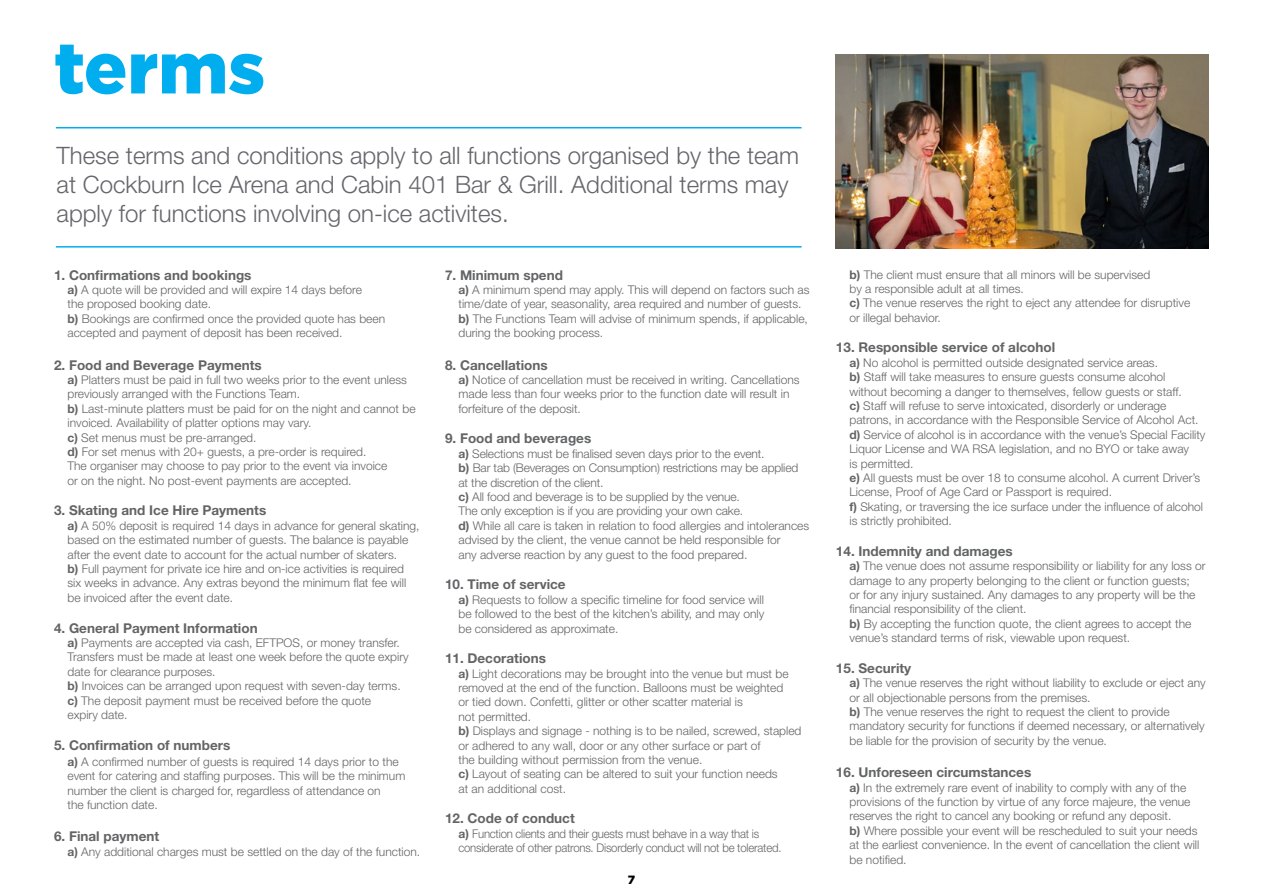
<style>
.page{position:relative;width:1263px;height:893px;background:#fff}
.page>*{position:absolute;margin:0;border:0;box-sizing:border-box;transform-origin:0 0}
.t1{font:900 72px "Gotham";color:#00aeef}
.t2{font:300 24px/28.8px "Helvetica Neue LT Std";color:#65656b}
.t3{font:700 13.5px "Helvetica Neue LT Std";color:#636466}
.t4{font:300 12px/14.4px "Helvetica Neue LT Std";color:#636466}
.t5{font:300 12px/14.4px "Helvetica Neue LT Std";letter-spacing:-.02em;color:#636466;scale:.95 1}
.t6{font:900 12px "Gotham";color:#000}
.s1{font-weight:700}
</style>
<div class="page">
<hr style="left:56px;top:246px;width:745px;height:2px;background:#00aeef">
<hr style="left:56px;top:127px;width:745px;height:1px;background:#00aeef">
<img style="left:836px;top:54px;width:373px;height:195px">
<h1 class="t1" style="left:54px;top:18px;width:213px">terms</h1>
<h2 class="t2" style="left:57px;top:141px;width:744px">These terms and conditions apply to all functions organised by the team at Cockburn Ice Arena and Cabin 401 Bar &amp; Grill. Additional terms may apply for functions involving on-ice activites.</h2>
<p class="t3" style="left:54px;top:266px;width:199px">1. Confirmations and bookings</p>
<p class="t4" style="left:68px;top:282px;width:319px"><span class="s1">a)</span> A quote will be provided and will expire 14 days before<br>the proposed booking date.<br><span class="s1">b)</span> Bookings are confirmed once the provided quote has been accepted and payment of deposit has been received.</p>
<p class="t3" style="left:54px;top:356px;width:209px">2. Food and Beverage Payments</p>
<p class="t4" style="left:68px;top:372px;width:350px"><span class="s1">a)</span> Platters must be paid in full two weeks prior to the event unless previously arranged with the Functions Team.<br><span class="s1">b)</span> Last-minute platters must be paid for on the night and cannot be invoiced. Availability of platter options may vary.<br><span class="s1">c)</span> Set menus must be pre-arranged.<br><span class="s1">d)</span> For set menus with 20+ guests, a pre-order is required.<br>The organiser may choose to pay prior to the event via invoice<br>or on the night. No post-event payments are accepted.</p>
<p class="t3" style="left:54px;top:502px;width:214px">3. Skating and Ice Hire Payments</p>
<p class="t4" style="left:68px;top:518px;width:354px"><span class="s1">a)</span> A 50% deposit is required 14 days in advance for general skating, based on the estimated number of guests. The balance is payable after the event date to account for the actual number of skaters.<br><span class="s1">b)</span> Full payment for private ice hire and on-ice activities is required six weeks in advance. Any extras beyond the minimum flat fee will be invoiced after the event date.</p>
<p class="t3" style="left:54px;top:619px;width:205px">4. General Payment Information</p>
<p class="t4" style="left:68px;top:635px;width:343px"><span class="s1">a)</span> Payments are accepted via cash, EFTPOS, or money transfer.<br>Transfers must be made at least one week before the quote expiry date for clearance purposes.<br><span class="s1">b)</span> Invoices can be arranged upon request with seven-day terms. <span class="s1">c)</span> The deposit payment must be received before the quote<br>expiry date.</p>
<p class="t3" style="left:54px;top:736px;width:178px">5. Confirmation of numbers</p>
<p class="t4" style="left:68px;top:754px;width:339px"><span class="s1">a)</span> A confirmed number of guests is required 14 days prior to the event for catering and staffing purposes. This will be the minimum number the client is charged for, regardless of attendance on<br>the function date.</p>
<p class="t3" style="left:54px;top:828px;width:107px">6. Final payment</p>
<p class="t4" style="left:68px;top:844px;width:354px"><span class="s1">a)</span> Any additional charges must be settled on the day of the function.</p>
<p class="t3" style="left:445px;top:266px;width:119px">7. Minimum spend</p>
<p class="t4" style="left:458px;top:282px;width:352px"><span class="s1">a)</span> A minimum spend may apply. This will depend on factors such as time/date of year, seasonality, area required and number of guests. <span class="s1">b)</span> The Functions Team will advise of minimum spends, if applicable, during the booking process.</p>
<p class="t3" style="left:445px;top:356px;width:104px">8. Cancellations</p>
<p class="t4" style="left:458px;top:372px;width:343px"><span class="s1">a)</span> Notice of cancellation must be received in writing. Cancellations made less than four weeks prior to the function date will result in forfeiture of the deposit.</p>
<p class="t3" style="left:445px;top:430px;width:148px">9. Food and beverages</p>
<p class="t4" style="left:458px;top:446px;width:352px"><span class="s1">a)</span> Selections must be finalised seven days prior to the event.<br><span class="s1">b)</span> Bar tab (Beverages on Consumption) restrictions may be applied at the discretion of the client.<br><span class="s1">c)</span> All food and beverage is to be supplied by the venue.<br>The only exception is if you are providing your own cake.<br><span class="s1">d)</span> While all care is taken in relation to food allergies and intolerances advised by the client, the venue cannot be held responsible for<br>any adverse reaction by any guest to the food prepared.</p>
<p class="t3" style="left:445px;top:576px;width:122px">10. Time of service</p>
<p class="t4" style="left:458px;top:592px;width:307px;text-align:justify"><span class="s1">a)</span> Requests to follow a specific timeline for food service will be followed to the best of the kitchen’s ability, and may only be considered as approximate.</p>
<p class="t3" style="left:445px;top:650px;width:103px">11. Decorations</p>
<p class="t4" style="left:458px;top:666px;width:344px"><span class="s1">a)</span> Light decorations may be brought into the venue but must be removed at the end of the function. Balloons must be weighted<br>or tied down. Confetti, glitter or other scatter material is<br>not permitted.<br><span class="s1">b)</span> Displays and signage - nothing is to be nailed, screwed, stapled or adhered to any wall, door or any other surface or part of<br>the building without permission from the venue.<br><span class="s1">c)</span> Layout of seating can be altered to suit your function needs<br>at an additional cost.</p>
<p class="t3" style="left:445px;top:810px;width:131px">12. Code of conduct</p>
<p class="t5" style="left:458px;top:826px;width:341px"><span class="s1">a)</span> Function clients and their guests must behave in a way that is considerate of other patrons. Disorderly conduct will not be tolerated.</p>
<p class="t6" style="left:628px;top:871px;width:9px">7</p>
<p class="t4" style="left:849px;top:267px;width:342px"><span class="s1">b)</span> The client must ensure that all minors will be supervised<br>by a responsible adult at all times.<br><span class="s1">c)</span> The venue reserves the right to eject any attendee for disruptive or illegal behavior.</p>
<p class="t3" style="left:836px;top:339px;width:221px">13. Responsible service of alcohol</p>
<p class="t4" style="left:849px;top:355px;width:357px"><span class="s1">a)</span> No alcohol is permitted outside designated service areas.<br><span class="s1">b)</span> Staff will take measures to ensure guests consume alcohol without becoming a danger to themselves, fellow guests or staff.<br><span class="s1">c)</span> Staff will refuse to serve intoxicated, disorderly or underage patrons, in accordance with the Responsible Service of Alcohol Act. <span class="s1">d)</span> Service of alcohol is in accordance with the venue’s Special Facility Liquor License and WA RSA legislation, and no BYO or take away<br>is permitted.<br><span class="s1">e)</span> All guests must be over 18 to consume alcohol. A current Driver’s License, Proof of Age Card or Passport is required.<br><span class="s1">f)</span> Skating, or traversing the ice surface under the influence of alcohol is strictly prohibited.</p>
<p class="t3" style="left:836px;top:543px;width:178px">14. Indemnity and damages</p>
<p class="t4" style="left:849px;top:558px;width:358px"><span class="s1">a)</span> The venue does not assume responsibility or liability for any loss or damage to any property belonging to the client or function guests;<br>or for any injury sustained. Any damages to any property will be the financial responsibility of the client.<br><span class="s1">b)</span> By accepting the function quote, the client agrees to accept the venue’s standard terms of risk, viewable upon request.</p>
<p class="t3" style="left:836px;top:660px;width:77px">15. Security</p>
<p class="t4" style="left:849px;top:675px;width:358px"><span class="s1">a)</span> The venue reserves the right without liability to exclude or eject any or all objectionable persons from the premises.<br><span class="s1">b)</span> The venue reserves the right to request the client to provide mandatory security for functions if deemed necessary, or alternatively be liable for the provision of security by the venue.</p>
<p class="t3" style="left:836px;top:764px;width:197px">16. Unforeseen circumstances</p>
<p class="t4" style="left:849px;top:780px;width:351px"><span class="s1">a)</span> In the extremely rare event of inability to comply with any of the provisions of the function by virtue of any force majeure, the venue reserves the right to cancel any booking or refund any deposit.<br><span class="s1">b)</span> Where possible your event will be rescheduled to suit your needs at the earliest convenience. In the event of cancellation the client will be notified.</p>
</div>
